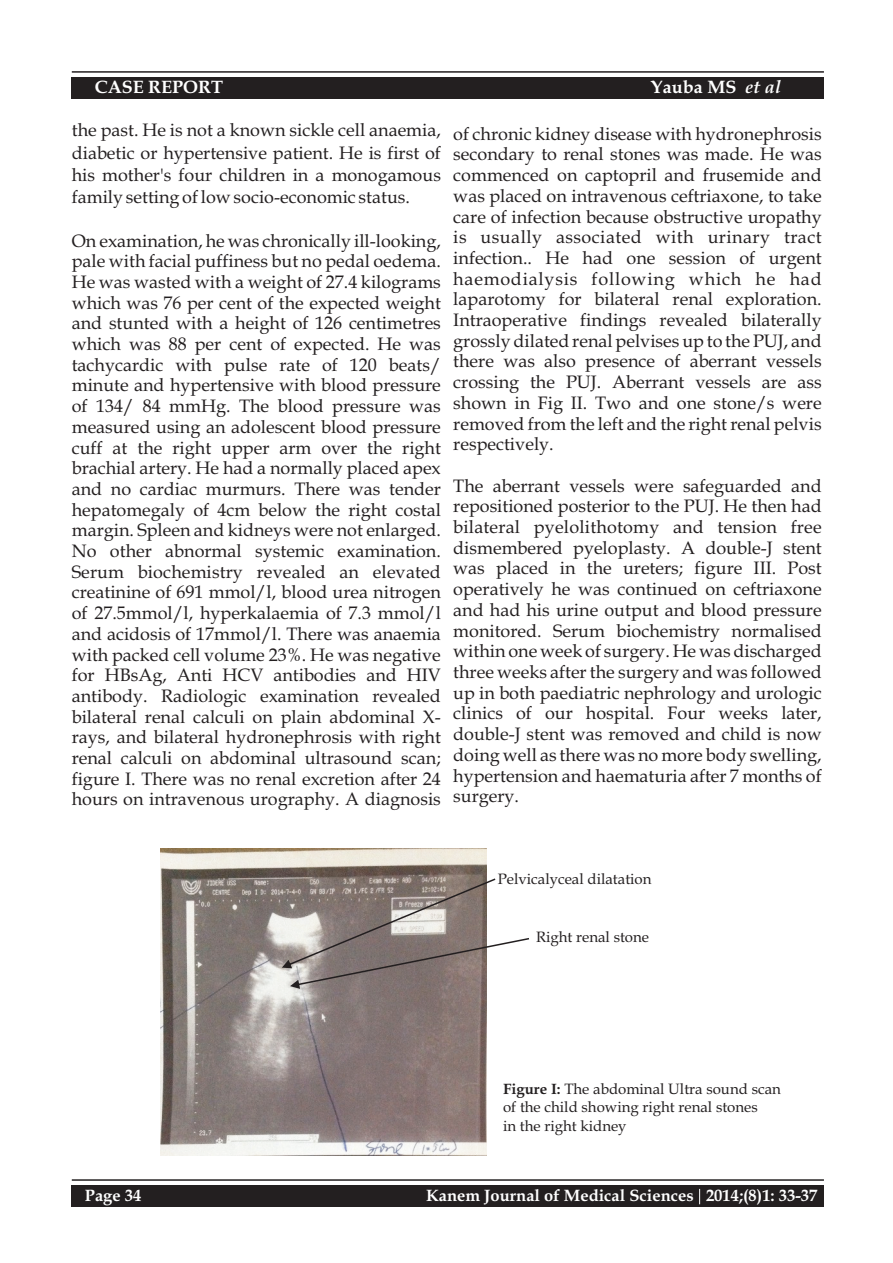
<style>
.page{position:relative;width:893px;height:1263px;background:#fff}
.page>*{position:absolute;margin:0;border:0;box-sizing:border-box;transform-origin:0 0}
.t1{font:18px/20.7px "Book Antiqua";color:#231f20;text-align:justify}
.t2{font:700 18px "Book Antiqua";color:#fff}
.t3{font:700 16.5px "Book Antiqua";color:#fff}
.t4{font:15px/18.6px "Book Antiqua";color:#231f20}
.s1{font-style:italic}
.s2{font-weight:700}
</style>
<div class="page">
<img style="left:160px;top:848px;width:326px;height:307px">
<hr style="left:72px;top:71px;width:752px;height:2px;background:#231f20">
<div style="left:72px;top:77px;width:752px;height:22px;background:#231f20"></div>
<svg style="left:282px;top:878px;width:247px;height:111px"></svg>
<hr style="left:72px;top:1179px;width:752px;height:2px;background:#231f20">
<div style="left:72px;top:1186px;width:752px;height:21px;background:#231f20"></div>
<svg style="left:699px;top:1189px;width:1px;height:15px"></svg>
<p class="t2" style="left:95px;top:80px;width:130px">CASE REPORT</p>
<p class="t2" style="left:651px;top:80px;width:131px">Yauba MS <span class="s1">et al</span></p>
<p class="t1" style="left:72px;top:121px;width:371px;line-height:22.4px">the past. He is not a known sickle cell anaemia, diabetic or hypertensive patient. He is first of his mother's four children in a monogamous family setting of low socio-economic status.</p>
<p class="t1" style="left:72px;top:232px;width:371px">On examination, he was chronically ill-looking, pale with facial puffiness but no pedal oedema.<br>He was wasted with a weight of 27.4 kilograms which was 76 per cent of the expected weight and stunted with a height of 126 centimetres which was 88 per cent of expected. He was tachycardic with pulse rate of 120 beats/ minute and hypertensive with blood pressure of 134/ 84 mmHg. The blood pressure was measured using an adolescent blood pressure cuff at the right upper arm over the right brachial artery. He had a normally placed apex and no cardiac murmurs. There was tender hepatomegaly of 4cm below the right costal margin. Spleen and kidneys were not enlarged.<br>No other abnormal systemic examination.<br>Serum biochemistry revealed an elevated creatinine of 691 mmol/l, blood urea nitrogen of 27.5mmol/l, hyperkalaemia of 7.3 mmol/l and acidosis of 17mmol/l. There was anaemia with packed cell volume 23%. He was negative for HBsAg, Anti HCV antibodies and HIV antibody. Radiologic examination revealed bilateral renal calculi on plain abdominal X&shy;rays, and bilateral hydronephrosis with right renal calculi on abdominal ultrasound scan; figure I. There was no renal excretion after 24 hours on intravenous urography. A diagnosis</p>
<p class="t1" style="left:453px;top:125px;width:370px">of chronic kidney disease with hydronephrosis secondary to renal stones was made. He was commenced on captopril and frusemide and was placed on intravenous ceftriaxone, to take care of infection because obstructive uropathy is usually associated with urinary tract infection.. He had one session of urgent haemodialysis following which he had laparotomy for bilateral renal exploration.<br>Intraoperative findings revealed bilaterally grossly dilated renal pelvises up to the PUJ, and there was also presence of aberrant vessels crossing the PUJ. Aberrant vessels are ass shown in Fig II. Two and one stone/s were removed from the left and the right renal pelvis respectively.</p>
<p class="t1" style="left:453px;top:477px;width:370px">The aberrant vessels were safeguarded and repositioned posterior to the PUJ. He then had bilateral pyelolithotomy and tension free dismembered pyeloplasty. A double-J stent was placed in the ureters; figure III. Post operatively he was continued on ceftriaxone and had his urine output and blood pressure monitored. Serum biochemistry normalised within one week of surgery. He was discharged three weeks after the surgery and was followed up in both paediatric nephrology and urologic clinics of our hospital. Four weeks later, double-J stent was removed and child is now doing well as there was no more body swelling, hypertension and haematuria after 7 months of surgery.</p>
<p class="t4" style="left:498px;top:871px;width:155px">Pelvicalyceal dilatation</p>
<p class="t4" style="left:536px;top:930px;width:114px">Right renal stone</p>
<p class="t4" style="left:503px;top:1081px;width:279px"><span class="s2">Figure I:</span> The abdominal Ultra sound scan of the child showing right renal stones<br>in the right kidney</p>
<p class="t3" style="left:85px;top:1189px;width:58px">Page 34</p>
<p class="t3" style="left:426px;top:1189px;width:393px">Kanem Journal of Medical Sciences 2014;(8)1: 33-37</p>
</div>
